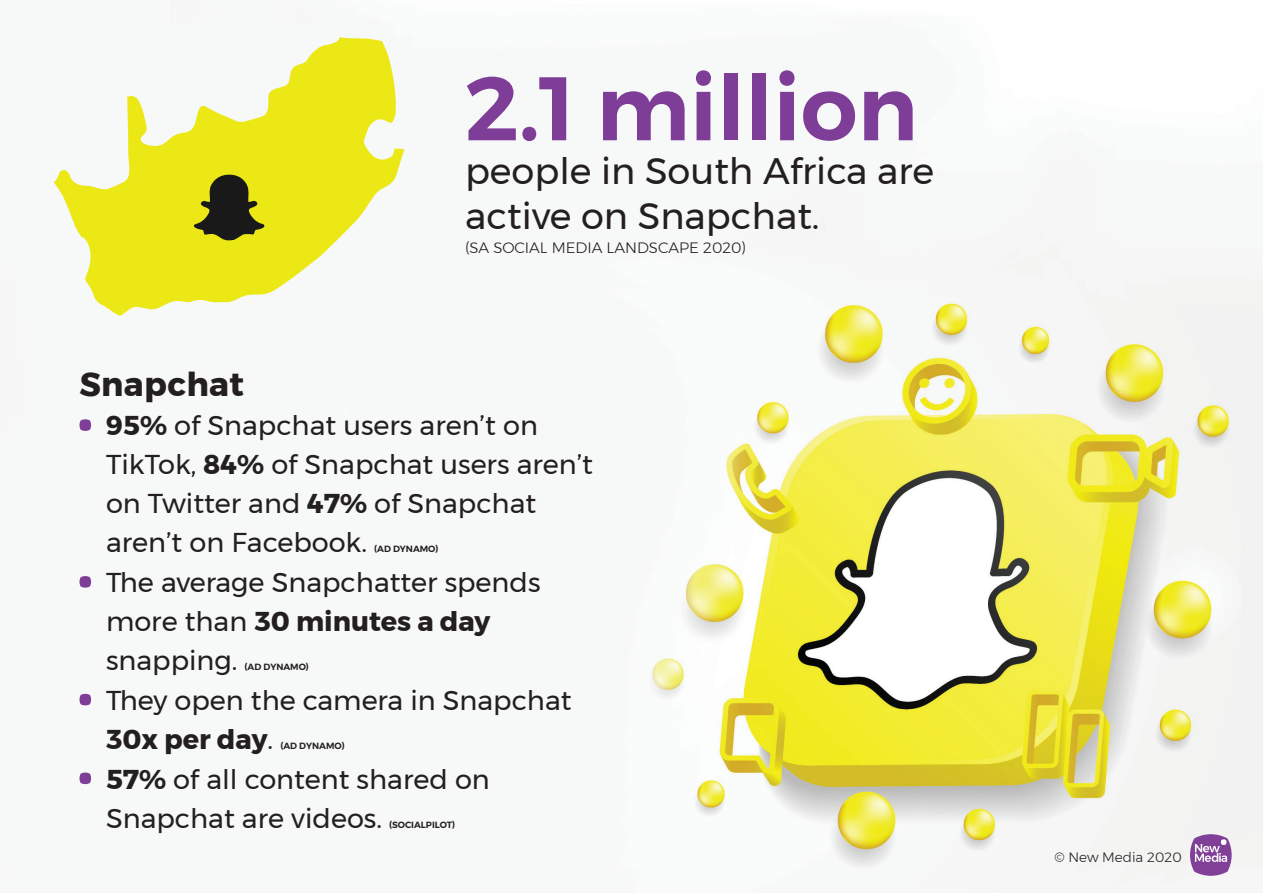
<style>
.page{position:relative;width:1263px;height:893px;background:#fff}
.page>*{position:absolute;margin:0;border:0;box-sizing:border-box;transform-origin:0 0}
.t1{font:600 90px "Montserrat";color:#7e3e98}
.t2{font:36.75px/44.1px "Montserrat";color:#231f20}
.t3{font:700 33.15px "Montserrat";letter-spacing:.01em;color:#231f20}
.t4{font:27.15px/39px "Montserrat";color:#231f20}
.t5{font:300 15px "Montserrat";color:#231f20}
.t6{font:300 13.5px "Montserrat";color:#231f20}
.t7{font:600 9px "Montserrat";color:#231f20}
.s1{font-weight:700}
</style>
<div class="page">
<img style="left:79px;top:149px;width:1184px;height:737px">
<svg style="left:80px;top:419px;width:11px;height:12px"></svg>
<svg style="left:80px;top:576px;width:11px;height:12px"></svg>
<svg style="left:80px;top:694px;width:11px;height:11px"></svg>
<svg style="left:80px;top:772px;width:11px;height:12px"></svg>
<svg style="left:54px;top:37px;width:350px;height:278px;fill:#ece815"></svg>
<svg style="left:193px;top:174px;width:71px;height:66px"></svg>
<svg style="left:1190px;top:834px;width:41px;height:42px"></svg>
<h1 class="t1" style="left:465px;top:37px;width:454px">2.1 million</h1>
<h2 class="t2" style="left:465px;top:149px;width:470px">people in South Africa are active on Snapchat.</h2>
<p class="t5" style="left:465px;top:236px;width:283px">(SA SOCIAL MEDIA LANDSCAPE 2020)</p>
<p class="t3" style="left:80px;top:357px;width:166px">Snapchat</p>
<p class="t4" style="left:106px;top:406px;width:489px"><span class="s1">95%</span> of Snapchat users aren’t on<br>TikTok, <span class="s1">84%</span> of Snapchat users aren’t on Twitter and <span class="s1">47%</span> of Snapchat aren’t on Facebook.</p>
<p class="t7" style="left:374px;top:542px;width:66px">(AD DYNAMO)</p>
<p class="t4" style="left:106px;top:563px;width:436px">The average Snapchatter spends more than <span class="s1">30 minutes a day </span>snapping.</p>
<p class="t7" style="left:245px;top:660px;width:66px">(AD DYNAMO)</p>
<p class="t4" style="left:106px;top:680px;width:467px">They open the camera in Snapchat<br><span class="s1">30x per day</span>.</p>
<p class="t7" style="left:280px;top:738px;width:66px">(AD DYNAMO)</p>
<p class="t4" style="left:106px;top:759px;width:385px"><span class="s1">57%</span> of all content shared on<br>Snapchat are videos.</p>
<p class="t7" style="left:389px;top:817px;width:68px">(SOCIALPILOT)</p>
<p class="t6" style="left:1054px;top:847px;width:129px">© New Media 2020</p>
</div>
